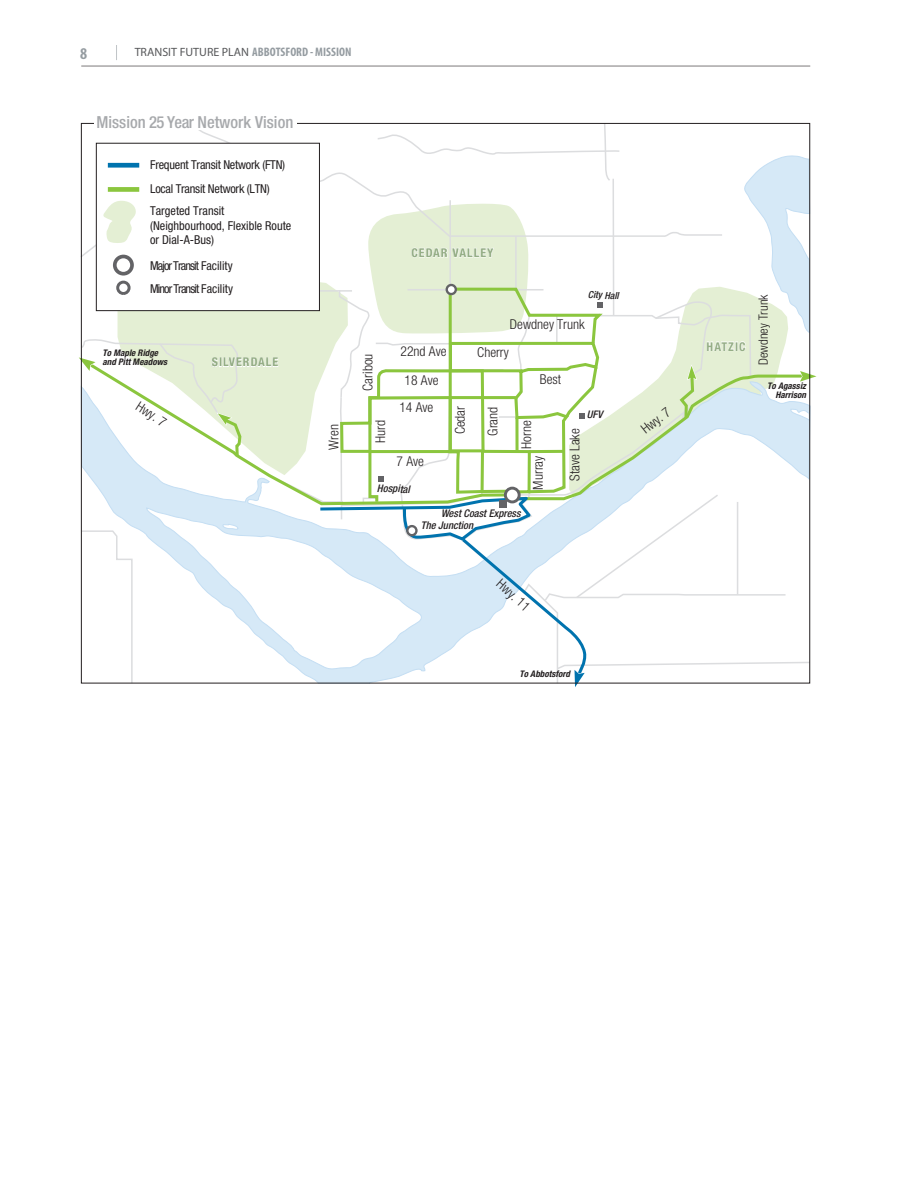
<style>
.page{position:relative;width:918px;height:1188px;background:#fff}
.page>*{position:absolute;margin:0;border:0;box-sizing:border-box;transform-origin:0 0}
.t1{font:500 condensed 16.65px "Helvetica Neue LT Std";color:#a7a9ac}
.t2{font:700 condensed 16.5px "Myriad Pro";color:#959ca1}
.t3{font:300 condensed 13.65px "Helvetica Neue LT Std";color:#231f20}
.t4{font:300 condensed 12.9px "Helvetica Neue LT Std";color:#231f20}
.t5{font:condensed 12.3px/14.7px "Helvetica Neue LT Std";color:#231f20}
.t6{font:condensed 12.3px/24.2px "Helvetica Neue LT Std";letter-spacing:-.02em;color:#231f20}
.t7{font:condensed 12.3px/22.6px "Helvetica Neue LT Std";letter-spacing:-.075em;color:#231f20}
.t8{font:700 condensed 12.3px "Myriad Pro";color:#959ca1}
.t9{font:700 condensed 12.15px "Helvetica Neue LT Std";letter-spacing:.085em;color:#95ae86}
.t10{font:italic 500 condensed 10.5px/11.6px "Helvetica Neue LT Std";color:#231f20}
.t11{font:italic 500 condensed 9.75px "Helvetica Neue LT Std";color:#231f20}
.t12{font:italic 700 condensed 9px/9px "Helvetica Neue LT Std";color:#231f20}
.s1{font-weight:400;font-stretch:normal;font-size:12px;color:#57585a}
</style>
<div class="page">
<hr style="left:81px;top:66px;width:729px;height:1px;background:#231f20">
<svg style="left:116px;top:45px;width:1px;height:15px"></svg>
<svg style="left:79px;top:122px;width:738px;height:565px"></svg>
<p class="t2" style="left:80px;top:43px;width:9px">8</p>
<p class="t8" style="left:135px;top:44px;width:218px"><span class="s1">TRANSIT FUTURE PLAN</span> ABBOTSFORD - MISSION</p>
<p class="t1" style="left:97px;top:112px;width:198px">Mission 25 Year Network Vision</p>
<p class="t6" style="left:150px;top:153px;width:137px">Frequent Transit Network (FTN)<br>Local Transit Network (LTN)</p>
<p class="t5" style="left:150px;top:203px;width:143px">Targeted Transit (Neighbourhood, Flexible Route or Dial-A-Bus)</p>
<p class="t7" style="left:150px;top:255px;width:84px">Major Transit Facility<br>Minor Transit Facility</p>
<p class="t12" style="left:103px;top:349px;width:66px">To Maple Ridge and Pitt Meadows</p>
<p class="t3" style="left:142px;top:398px;width:35px;rotate:33deg">Hwy. 7</p>
<p class="t9" style="left:212px;top:354px;width:68px">SILVERDALE</p>
<p class="t3" style="left:326px;top:450px;width:27px;rotate:-90deg">Wren</p>
<p class="t3" style="left:360px;top:391px;width:38px;rotate:-90deg">Caribou</p>
<p class="t9" style="left:411px;top:245px;width:84px">CEDAR VALLEY</p>
<p class="t11" style="left:588px;top:289px;width:32px;rotate:1deg">City Hall</p>
<p class="t3" style="left:510px;top:316px;width:76px">Dewdney Trunk</p>
<p class="t3" style="left:401px;top:343px;width:48px">22nd Ave</p>
<p class="t3" style="left:405px;top:372px;width:35px">18 Ave</p>
<p class="t3" style="left:477px;top:344px;width:33px">Cherry</p>
<p class="t3" style="left:540px;top:371px;width:23px">Best</p>
<p class="t3" style="left:373px;top:443px;width:24px;rotate:-90deg">Hurd</p>
<p class="t3" style="left:399px;top:399px;width:35px">14 Ave</p>
<p class="t3" style="left:452px;top:434px;width:30px;rotate:-90deg">Cedar</p>
<p class="t3" style="left:485px;top:436px;width:30px;rotate:-90deg">Grand</p>
<p class="t3" style="left:518px;top:449px;width:30px;rotate:-90deg">Horne</p>
<p class="t3" style="left:397px;top:453px;width:29px">7 Ave</p>
<p class="t10" style="left:377px;top:483px;width:34px;rotate:1deg">Hospital</p>
<p class="t3" style="left:530px;top:490px;width:35px;rotate:-90deg">Murray</p>
<p class="t10" style="left:421px;top:508px;width:101px;text-indent:20px">West Coast Express<br>The Junction</p>
<p class="t3" style="left:504px;top:576px;width:41px;rotate:42deg">Hwy. 11</p>
<p class="t3" style="left:567px;top:481px;width:54px;rotate:-90deg">Stave Lake</p>
<p class="t3" style="left:638px;top:424px;width:35px;rotate:-38deg">Hwy. 7</p>
<p class="t12" style="left:519px;top:669px;width:52px">To Abbotsford</p>
<p class="t9" style="left:707px;top:339px;width:40px">HATZIC</p>
<p class="t4" style="left:756px;top:365px;width:72px;rotate:-90deg">Dewdney Trunk</p>
<p class="t12" style="left:767px;top:382px;width:40px;text-align:right">To Agassiz<br>Harrison</p>
</div>
